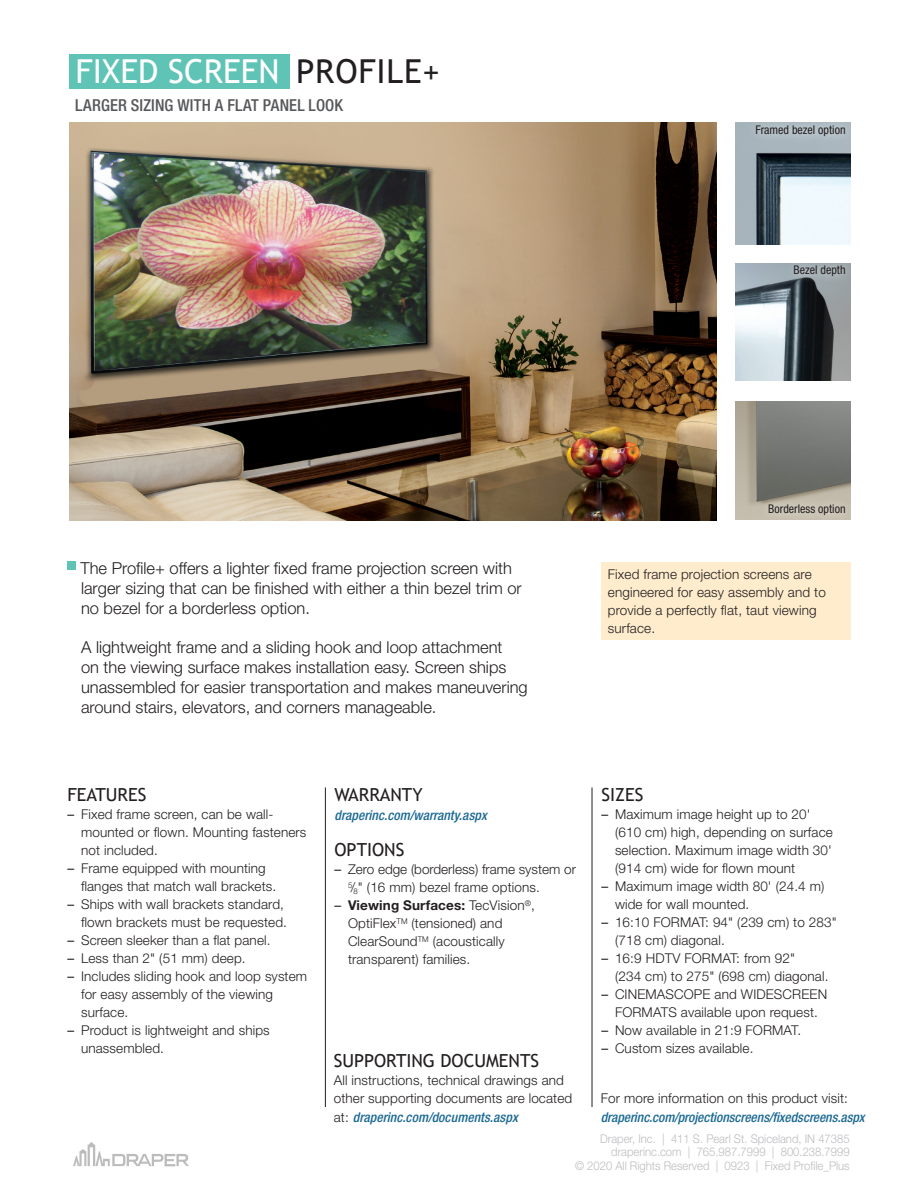
<style>
.page{position:relative;width:918px;height:1188px;background:#fff}
.page>*{position:absolute;margin:0;border:0;box-sizing:border-box;transform-origin:0 0}
.t1{font:33px "Trebuchet MS";color:#fff}
.t2{font:33px "Trebuchet MS";letter-spacing:.025em;color:#231f20}
.SMALL_HEADER{font:18px "Trebuchet MS";color:#231f20}
.LARGE_PARAGRAPH{font:300 16.5px/19.8px "Helvetica Neue LT Std";color:#231f20}
.SUBHEAD{font:500 condensed 16.5px "Helvetica Neue LT Std";letter-spacing:.01em;color:#57585a}
.BODY_COPY{font:300 13.5px/18px "Helvetica Neue LT Std";letter-spacing:.01em;color:#231f20}
.SMALL_HEADER-2{font:italic 500 condensed 13.5px "Helvetica Neue LT Std";color:#1b6993}
.t3{font:300 12px/13.5px "Helvetica Neue LT Std";color:#bcbdc0;text-align:right;scale:.94 1}
.BELOW_PHOTO{font:condensed 12px "Helvetica Neue LT Std";color:#231f20}
.s1{font-weight:400}
.s2{font-weight:700}
.s3{font-weight:300;font-style:normal;font-stretch:normal;color:#231f20}
</style>
<div class="page">
<div style="left:69px;top:54px;width:220px;height:34px;background:#5fc4b6"></div>
<div style="left:601px;top:562px;width:249px;height:77px;background:#feeccc"></div>
<div style="left:68px;top:561px;width:8px;height:9px;background:#5fc4b6"></div>
<hr style="left:592px;top:788px;width:1px;height:319px;background:#231f20">
<hr style="left:325px;top:788px;width:1px;height:319px;background:#231f20">
<svg style="left:73px;top:1142px;width:116px;height:24px"></svg>
<img style="left:69px;top:123px;width:648px;height:398px">
<img style="left:735px;top:263px;width:115px;height:118px">
<img style="left:735px;top:402px;width:115px;height:117px">
<img style="left:735px;top:122px;width:115px;height:123px">
<div style="left:760px;top:495px;width:94px;height:28px;background:#fff;opacity:.75"></div>
<div style="left:785px;top:256px;width:69px;height:29px;background:#fff;opacity:.75"></div>
<div style="left:747px;top:116px;width:107px;height:28px;background:#fff;opacity:.75"></div>
<h1 class="t1" style="left:75px;top:51px;width:205px">FIXED SCREEN</h1>
<p class="t2" style="left:296px;top:51px;width:145px">PROFILE+</p>
<p class="SUBHEAD" style="left:75px;top:95px;width:269px">LARGER SIZING WITH A FLAT PANEL LOOK</p>
<p class="BELOW_PHOTO" style="left:756px;top:123px;width:91px">Framed bezel option</p>
<p class="BELOW_PHOTO" style="left:794px;top:263px;width:53px">Bezel depth</p>
<p class="LARGE_PARAGRAPH" style="left:81px;top:558px;width:443px">The Profile+ offers a lighter fixed frame projection screen with larger sizing that can be finished with either a thin bezel trim or no bezel for a borderless option.</p>
<p class="LARGE_PARAGRAPH" style="left:81px;top:637px;width:448px">A lightweight frame and a sliding hook and loop attachment<br>on the viewing surface makes installation easy. Screen ships unassembled for easier transportation and makes maneuvering around stairs, elevators, and corners manageable.</p>
<p class="BELOW_PHOTO" style="left:768px;top:502px;width:79px">Borderless option</p>
<p class="BODY_COPY" style="left:608px;top:565px;width:219px">Fixed frame projection screens are engineered for easy assembly and to provide a perfectly flat, taut viewing surface.</p>
<p class="SMALL_HEADER" style="left:68px;top:783px;width:80px">FEATURES</p>
<p class="BODY_COPY" style="left:81px;top:805px;width:227px;text-indent:-14px"><span class="s1">–</span> Fixed frame screen, can be wall&shy;mounted or flown. Mounting fasteners not included.</p>
<p class="BODY_COPY" style="left:81px;top:859px;width:197px;text-indent:-14px"><span class="s1">–</span> Frame equipped with mounting flanges that match wall brackets.</p>
<p class="BODY_COPY" style="left:68px;top:895px;width:221px;text-align:right"><span class="s1">–</span> Ships with wall brackets standard, flown brackets must be requested.</p>
<p class="BODY_COPY" style="left:68px;top:931px;width:205px"><span class="s1">–</span> Screen sleeker than a flat panel.</p>
<p class="BODY_COPY" style="left:68px;top:949px;width:180px"><span class="s1">–</span> Less than 2" (51 mm) deep.</p>
<p class="BODY_COPY" style="left:81px;top:967px;width:228px;text-indent:-14px"><span class="s1">–</span> Includes sliding hook and loop system for easy assembly of the viewing surface.</p>
<p class="BODY_COPY" style="left:81px;top:1021px;width:190px;text-indent:-14px"><span class="s1">–</span> Product is lightweight and ships unassembled.</p>
<p class="SMALL_HEADER" style="left:334px;top:783px;width:90px">WARRANTY</p>
<p class="SMALL_HEADER-2" style="left:334px;top:807px;width:154px">draperinc.com/warranty.aspx</p>
<p class="SMALL_HEADER" style="left:334px;top:839px;width:71px">OPTIONS</p>
<p class="BODY_COPY" style="left:348px;top:860px;width:229px;text-indent:-14px"><span class="s1">–</span> Zero edge (borderless) frame system or<br><sup>5</sup>/<sub>8</sub>" (16 mm) bezel frame options.</p>
<p class="BODY_COPY" style="left:348px;top:896px;width:188px;text-indent:-14px"><span class="s1">–</span> <span class="s2">Viewing Surfaces:</span> TecVision<sup>®</sup>,<br>OptiFlex<sup>TM</sup> (tensioned) and<br>ClearSound<sup>TM</sup> (acoustically transparent) families.</p>
<h2 class="SMALL_HEADER" style="left:334px;top:1049px;width:207px">SUPPORTING DOCUMENTS</h2>
<p class="BODY_COPY" style="left:334px;top:1070px;width:240px">All instructions, technical drawings and other supporting documents are located</p>
<p class="SMALL_HEADER-2" style="left:334px;top:1109px;width:186px"><span class="s3">at:</span> draperinc.com/documents.aspx</p>
<p class="SMALL_HEADER" style="left:602px;top:783px;width:43px">SIZES</p>
<p class="BODY_COPY" style="left:615px;top:805px;width:219px;text-indent:-14px"><span class="s1">–</span> Maximum image height up to 20' (610 cm) high, depending on surface selection. Maximum image width 30' (914 cm) wide for flown mount</p>
<p class="BODY_COPY" style="left:615px;top:877px;width:211px;text-indent:-14px"><span class="s1">–</span> Maximum image width 80' (24.4 m) wide for wall mounted.</p>
<p class="BODY_COPY" style="left:615px;top:913px;width:223px;text-indent:-14px"><span class="s1">–</span> 16:10 FORMAT: 94" (239 cm) to 283" (718 cm) diagonal.</p>
<p class="BODY_COPY" style="left:615px;top:949px;width:215px;text-indent:-14px"><span class="s1">–</span> 16:9 HDTV FORMAT: from 92"<br>(234 cm) to 275" (698 cm) diagonal.</p>
<p class="BODY_COPY" style="left:602px;top:985px;width:227px;text-align:center"><span class="s1">–</span> CINEMASCOPE and WIDESCREEN<br>FORMATS available upon request.</p>
<p class="BODY_COPY" style="left:602px;top:1021px;width:201px"><span class="s1">–</span> Now available in 21:9 FORMAT.</p>
<p class="BODY_COPY" style="left:602px;top:1039px;width:153px"><span class="s1">–</span> Custom sizes available.</p>
<p class="BODY_COPY" style="left:601px;top:1088px;width:249px">For more information on this product visit:</p>
<p class="SMALL_HEADER-2" style="left:601px;top:1109px;width:266px">draperinc.com/projectionscreens/fixedscreens.aspx</p>
<p class="t3" style="left:575px;top:1131px;width:294px">Draper, Inc. | 411 S. Pearl St. Spiceland, IN 47385 draperinc.com | 765.987.7999 | 800.238.7999<br>© 2020 All Rights Reserved | 0923 | Fixed Profile_Plus</p>
</div>
